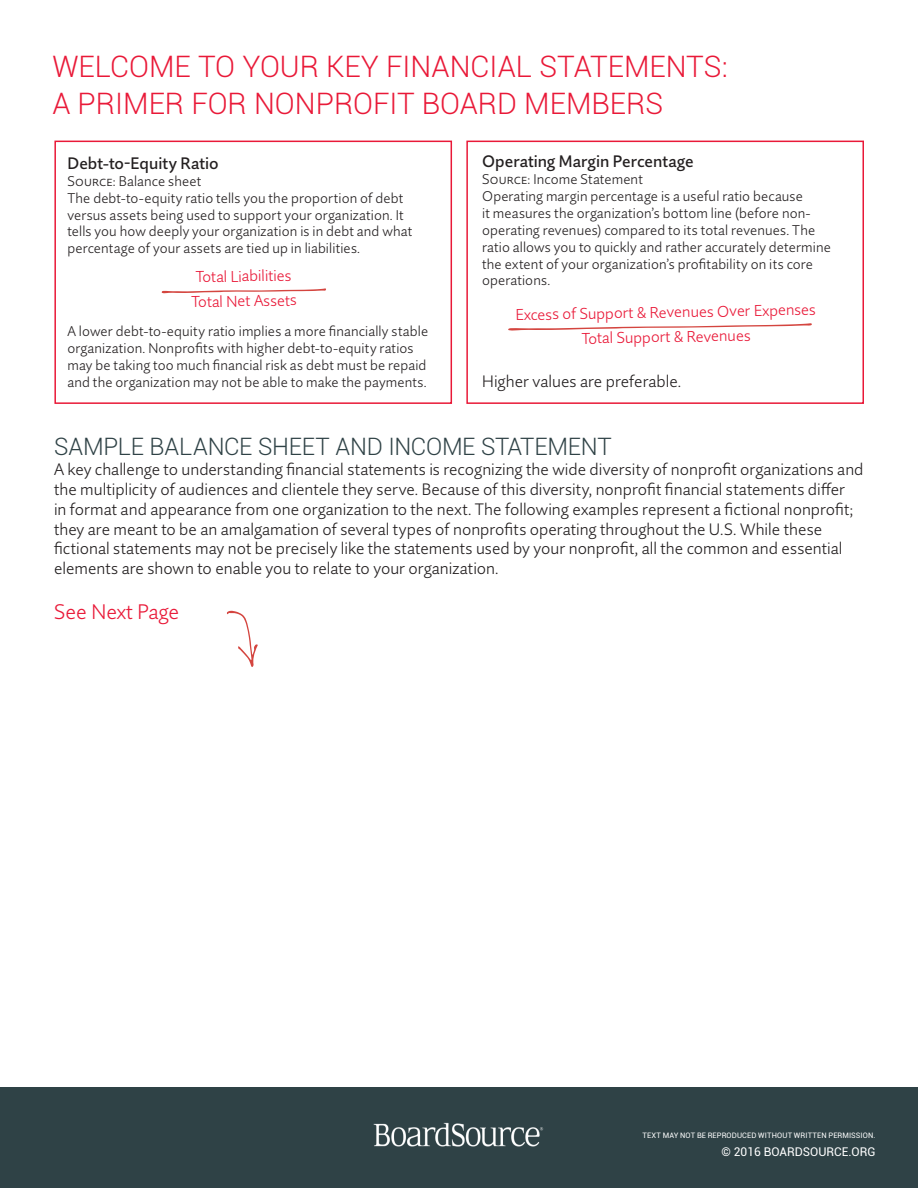
<style>
.page{position:relative;width:918px;height:1188px;background:#fff}
.page>*{position:absolute;margin:0;border:0;box-sizing:border-box;transform-origin:0 0}
.t1{font:300 29.55px/37.3px "Roboto";color:#e91938}
.t2{font:300 24px "Roboto";letter-spacing:-.01em;color:#2f4246}
.t3{font:300 21px "Quire Sans Pro";color:#e91938}
.t4{font:500 16.65px "Quire Sans Pro";color:#231f20}
.t5{font:300 16.5px/19.8px "Quire Sans Pro";letter-spacing:.005em;color:#231f20}
.t6{font:300 15.6px "Quire Sans Pro";color:#e91938}
.t7{font:300 14.1px/16.8px "Quire Sans Pro";letter-spacing:.01em;color:#231f20}
.t8{font:12px "Roboto";color:#fff}
.t9{font:7.5px "Roboto";letter-spacing:.015em;color:#fff}
</style>
<div class="page">
<div style="left:0;top:1087px;width:918px;height:101px;background:#2f4246"></div>
<img style="left:374px;top:1123px;width:170px;height:23px">
<div style="left:54px;top:141px;width:398px;height:263px;border:2px solid #e91938"></div>
<div style="left:466px;top:141px;width:398px;height:263px;border:2px solid #e91938"></div>
<svg style="left:161px;top:288px;width:165px;height:6px"></svg>
<svg style="left:508px;top:323px;width:304px;height:8px"></svg>
<svg style="left:227px;top:611px;width:31px;height:56px"></svg>
<p class="t1" style="left:52px;top:47px;width:677px">WELCOME TO YOUR KEY FINANCIAL STATEMENTS:<br>A PRIMER FOR NONPROFIT BOARD MEMBERS</p>
<p class="t4" style="left:67px;top:153px;width:153px">Debt-to-Equity Ratio</p>
<p class="t7" style="left:67px;top:172px;width:135px">Source: Balance sheet</p>
<p class="t7" style="left:67px;top:189px;width:346px">The debt-to-equity ratio tells you the proportion of debt versus assets being used to support your organization. It tells you how deeply your organization is in debt and what percentage of your assets are tied up in liabilities.</p>
<p class="t6" style="left:196px;top:267px;width:97px;rotate:-1deg">Total Liabilities</p>
<p class="t6" style="left:191px;top:292px;width:107px;rotate:-1deg">Total Net Assets</p>
<p class="t7" style="left:67px;top:323px;width:362px">A lower debt-to-equity ratio implies a more financially stable organization. Nonprofits with higher debt-to-equity ratios may be taking too much financial risk as debt must be repaid and the organization may not be able to make the payments.</p>
<p class="t4" style="left:482px;top:151px;width:213px">Operating Margin Percentage</p>
<p class="t7" style="left:482px;top:171px;width:162px">Source: Income Statement</p>
<p class="t7" style="left:482px;top:188px;width:350px">Operating margin percentage is a useful ratio because<br>it measures the organization’s bottom line (before non&shy;operating revenues) compared to its total revenues. The ratio allows you to quickly and rather accurately determine the extent of your organization’s profitability on its core operations.</p>
<p class="t6" style="left:515px;top:305px;width:302px;rotate:-1deg">Excess of Support &amp; Revenues Over Expenses</p>
<p class="t6" style="left:581px;top:329px;width:171px;rotate:-1deg">Total Support &amp; Revenues</p>
<p class="t5" style="left:482px;top:371px;width:201px">Higher values are preferable.</p>
<p class="t2" style="left:54px;top:430px;width:560px">SAMPLE BALANCE SHEET AND INCOME STATEMENT</p>
<p class="t5" style="left:54px;top:459px;width:811px">A key challenge to understanding financial statements is recognizing the wide diversity of nonprofit organizations and the multiplicity of audiences and clientele they serve. Because of this diversity, nonprofit financial statements differ<br>in format and appearance from one organization to the next. The following examples represent a fictional nonprofit; they are meant to be an amalgamation of several types of nonprofits operating throughout the U.S. While these fictional statements may not be precisely like the statements used by your nonprofit, all the common and essential elements are shown to enable you to relate to your organization.</p>
<p class="t3" style="left:54px;top:599px;width:127px">See Next Page</p>
<p class="t9" style="left:642px;top:1131px;width:235px">TEXT MAY NOT BE REPRODUCED WITHOUT WRITTEN PERMISSION.</p>
<p class="t8" style="left:721px;top:1144px;width:156px">© 2016 BOARDSOURCE.ORG</p>
</div>
